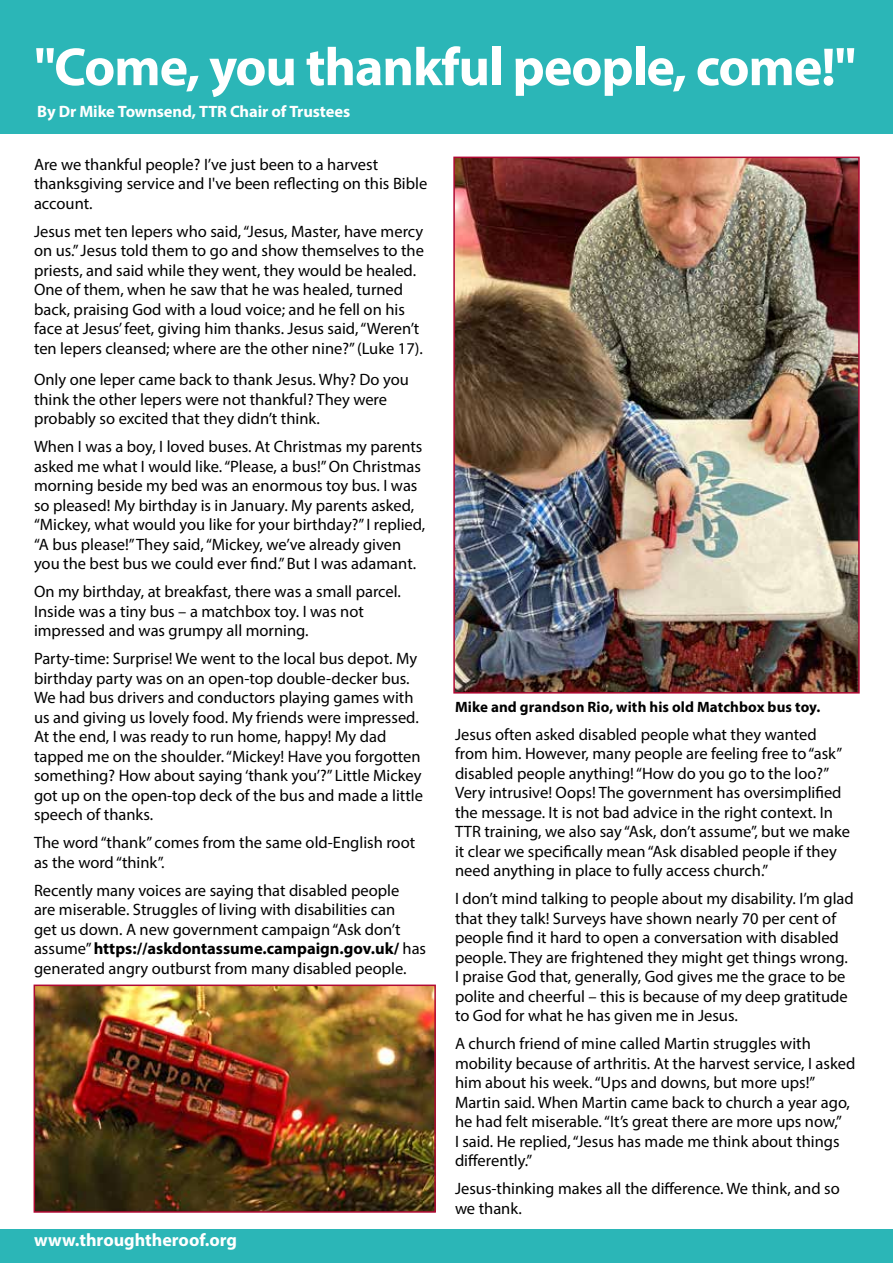
<style>
.page{position:relative;width:893px;height:1263px;background:#fff}
.page>*{position:absolute;margin:0;border:0;box-sizing:border-box;transform-origin:0 0}
.t1{font:700 54px "Myriad Pro";letter-spacing:-.02em;color:#fff}
.t2{font:700 18px "Myriad Pro";color:#fff}
.t3{font:16.5px/19.5px "Myriad Pro";color:#000}
.t4{font:700 16.5px "Myriad Pro";letter-spacing:-.01em;color:#fff}
.t5{font:700 15px "Myriad Pro";letter-spacing:.005em;color:#000}
.s1{font-weight:700}
</style>
<div class="page">
<div style="left:0;top:1229px;width:893px;height:34px;background:#2bb6b7"></div>
<div style="left:0;top:0;width:893px;height:134px;background:#2bb6b7"></div>
<img style="left:456px;top:160px;width:401px;height:530px">
<div style="left:453px;top:157px;width:407px;height:536px;border:2px solid #b10933"></div>
<img style="left:37px;top:987px;width:396px;height:223px">
<div style="left:34px;top:984px;width:402px;height:229px;border:2px solid #b10933"></div>
<h1 class="t1" style="left:34px;top:32px;width:823px">"Come, you thankful people, come!"</h1>
<p class="t4" style="left:37px;top:100px;width:315px">By Dr Mike Townsend, TTR Chair of Trustees</p>
<p class="t3" style="left:34px;top:154px;width:395px">Are we thankful people? I’ve just been to a harvest thanksgiving service and I've been reflecting on this Bible account.</p>
<p class="t3" style="left:34px;top:221px;width:392px">Jesus met ten lepers who said, “Jesus, Master, have mercy on us.” Jesus told them to go and show themselves to the priests, and said while they went, they would be healed.<br>One of them, when he saw that he was healed, turned back, praising God with a loud voice; and he fell on his face at Jesus’ feet, giving him thanks. Jesus said, “Weren’t ten lepers cleansed; where are the other nine?” (Luke 17).</p>
<p class="t3" style="left:34px;top:370px;width:376px">Only one leper came back to thank Jesus. Why? Do you think the other lepers were not thankful? They were probably so excited that they didn’t think.</p>
<p class="t3" style="left:34px;top:437px;width:393px">When I was a boy, I loved buses. At Christmas my parents asked me what I would like. “Please, a bus!” On Christmas morning beside my bed was an enormous toy bus. I was so pleased! My birthday is in January. My parents asked, “Mickey, what would you like for your birthday?”I replied, “A bus please!” They said,“Mickey, we’ve already given you the best bus we could ever find.” But I was adamant.</p>
<p class="t3" style="left:34px;top:582px;width:368px">On my birthday, at breakfast, there was a small parcel.<br>Inside was a tiny bus – a matchbox toy. I was not impressed and was grumpy all morning.</p>
<p class="t3" style="left:34px;top:649px;width:391px">Party-time: Surprise! We went to the local bus depot. My birthday party was on an open-top double-decker bus.<br>We had bus drivers and conductors playing games with us and giving us lovely food. My friends were impressed.<br>At the end, I was ready to run home, happy! My dad tapped me on the shoulder. “Mickey! Have you forgotten something? How about saying ‘thank you’?” Little Mickey got up on the open-top deck of the bus and made a little speech of thanks.</p>
<p class="t3" style="left:34px;top:833px;width:383px">The word “thank” comes from the same old-English root as the word “think”.</p>
<p class="t3" style="left:34px;top:880px;width:394px">Recently many voices are saying that disabled people<br>are miserable. Struggles of living with disabilities can<br>get us down. A new government campaign “Ask don’t assume” <span class="s1">https://askdontassume.campaign.gov.uk/</span> has generated angry outburst from many disabled people.</p>
<p class="t5" style="left:455px;top:697px;width:367px">Mike and grandson Rio, with his old Matchbox bus toy.</p>
<p class="t3" style="left:455px;top:724px;width:397px">Jesus often asked disabled people what they wanted from him. However, many people are feeling free to “ask” disabled people anything! “How do you go to the loo?” Very intrusive! Oops! The government has oversimplified the message. It is not bad advice in the right context. In TTR training, we also say “Ask, don’t assume”, but we make it clear we specifically mean “Ask disabled people if they need anything in place to fully access church.”</p>
<p class="t3" style="left:455px;top:889px;width:400px">I don’t mind talking to people about my disability. I’m glad that they talk! Surveys have shown nearly 70 per cent of people find it hard to open a conversation with disabled people. They are frightened they might get things wrong.<br>I praise God that, generally, God gives me the grace to be polite and cheerful – this is because of my deep gratitude to God for what he has given me in Jesus.</p>
<p class="t3" style="left:455px;top:1034px;width:402px">A church friend of mine called Martin struggles with mobility because of arthritis. At the harvest service, I asked him about his week. “Ups and downs, but more ups!” Martin said. When Martin came back to church a year ago, he had felt miserable. “It’s great there are more ups now,”<br>I said. He replied, “Jesus has made me think about things differently.”</p>
<p class="t3" style="left:455px;top:1179px;width:386px">Jesus-thinking makes all the difference. We think, and so we thank.</p>
<p class="t2" style="left:34px;top:1228px;width:205px">www.throughtheroof.org</p>
</div>
